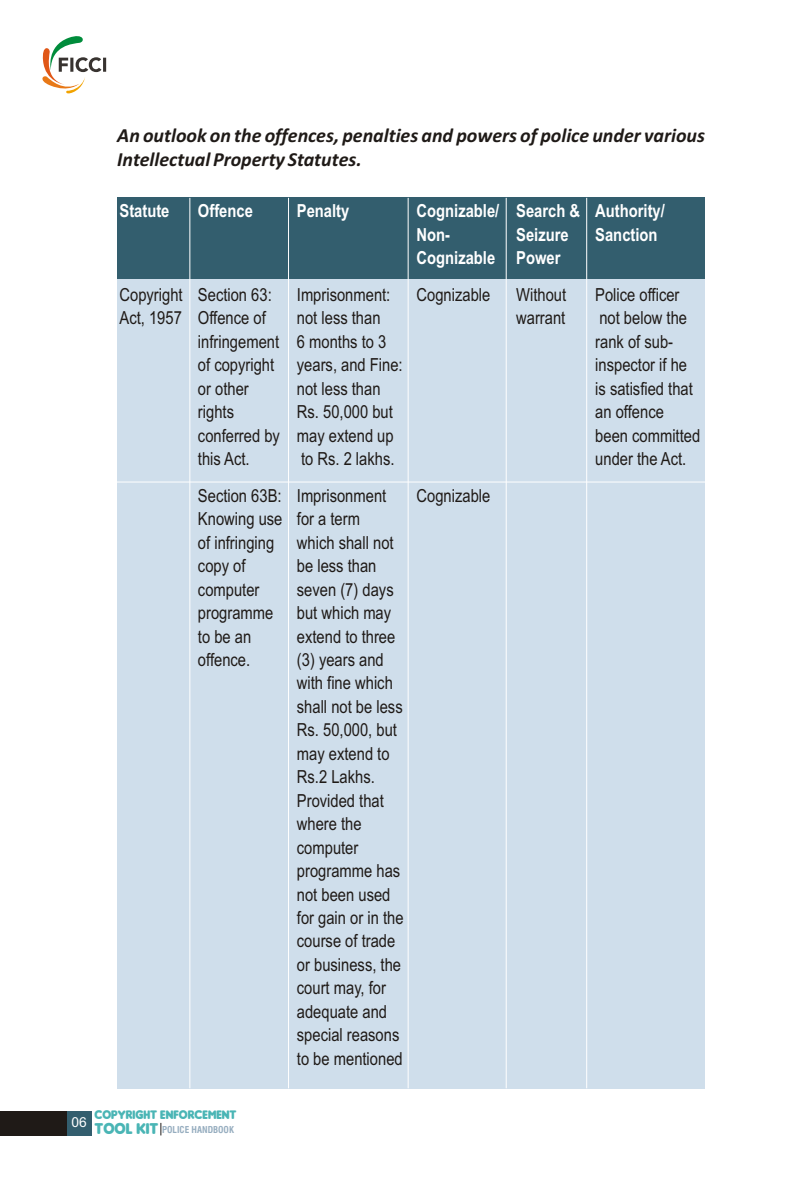
<style>
.page{position:relative;width:798px;height:1188px;background:#fff}
.page>*{position:absolute;margin:0;border:0;box-sizing:border-box;transform-origin:0 0}
.t1{font:italic 700 20px/24.4px "Calibri";color:#1f1a17}
.t2{font:18px/23.4px "Arial Narrow";color:#1f1a17}
.t3{font:700 18px/23.6px "Arial Narrow";color:#fff}
.t4{font:16.4px "Insaniburger";color:#4ab5b5;scale:.93 1}
.t5{font:13.8px "Arial";color:#fff}
.t6{font:13px "Insaniburger";color:#4ab5b5;scale:.93 1}
.t7{font:700 condensed 9.2px "Swiss 721 BT";color:#96adbf}
</style>
<div class="page">
<svg style="left:42px;top:36px;width:64px;height:58px"></svg>
<div style="left:0;top:1110px;width:92px;height:25px;background:#335e6e"></div>
<div style="left:0;top:1110px;width:66px;height:25px;background:#1f1a17"></div>
<svg style="left:161px;top:1123px;width:1px;height:12px"></svg>
<div style="left:117px;top:198px;width:588px;height:890px;background:#cfdeeb"></div>
<div style="left:117px;top:198px;width:588px;height:81px;background:#335e6e"></div>
<hr style="left:189px;top:198px;width:1px;height:890px;background:#fff">
<hr style="left:288px;top:198px;width:1px;height:890px;background:#fff">
<hr style="left:408px;top:198px;width:1px;height:890px;background:#fff">
<hr style="left:506px;top:198px;width:1px;height:890px;background:#fff">
<hr style="left:586px;top:198px;width:1px;height:890px;background:#fff">
<hr style="left:116px;top:481px;width:590px;height:1px;background:#fff">
<p class="t1" style="left:117px;top:125px;width:589px">An outlook on the offences, penalties and powers of police under various<br>Intellectual Property Statutes.</p>
<p class="t3" style="left:120px;top:200px;width:52px">Statute</p>
<p class="t3" style="left:198px;top:200px;width:56px">Offence</p>
<p class="t3" style="left:297px;top:200px;width:54px">Penalty</p>
<p class="t3" style="left:417px;top:200px;width:250px">Cognizable/ Search &amp; Authority/<br>Non-</p>
<p class="t3" style="left:516px;top:224px;width:54px">Seizure</p>
<p class="t3" style="left:595px;top:224px;width:64px">Sanction</p>
<p class="t3" style="left:417px;top:248px;width:145px">Cognizable Power</p>
<p class="t2" style="left:120px;top:285px;width:154px">Copyright Section 63:</p>
<p class="t2" style="left:297px;top:285px;width:95px">Imprisonment:</p>
<p class="t2" style="left:417px;top:285px;width:75px">Cognizable</p>
<p class="t2" style="left:516px;top:285px;width:52px">Without</p>
<p class="t2" style="left:595px;top:285px;width:86px">Police officer</p>
<p class="t2" style="left:120px;top:308px;width:148px">Act, 1957 Offence of</p>
<p class="t2" style="left:297px;top:308px;width:85px">not less than</p>
<p class="t2" style="left:516px;top:308px;width:51px">warrant</p>
<p class="t2" style="left:599px;top:308px;width:89px">not below the</p>
<p class="t2" style="left:198px;top:331px;width:190px">infringement 6 months to 3</p>
<p class="t2" style="left:595px;top:331px;width:79px">rank of sub-</p>
<p class="t2" style="left:198px;top:355px;width:78px">of copyright</p>
<p class="t2" style="left:297px;top:355px;width:107px">years, and Fine:</p>
<p class="t2" style="left:595px;top:355px;width:93px">inspector if he</p>
<p class="t2" style="left:198px;top:378px;width:52px">or other</p>
<p class="t2" style="left:297px;top:378px;width:85px">not less than</p>
<p class="t2" style="left:595px;top:378px;width:99px">is satisfied that</p>
<p class="t2" style="left:198px;top:402px;width:38px">rights</p>
<p class="t2" style="left:297px;top:402px;width:98px">Rs. 50,000 but</p>
<p class="t2" style="left:595px;top:402px;width:70px">an offence</p>
<p class="t2" style="left:198px;top:425px;width:197px">conferred by may extend up</p>
<p class="t2" style="left:595px;top:425px;width:107px">been committed</p>
<p class="t2" style="left:198px;top:449px;width:53px">this Act.</p>
<p class="t2" style="left:301px;top:449px;width:95px">to Rs. 2 lakhs.</p>
<p class="t2" style="left:595px;top:449px;width:93px">under the Act.</p>
<p class="t2" style="left:198px;top:485px;width:190px">Section 63B: Imprisonment</p>
<p class="t2" style="left:417px;top:485px;width:75px">Cognizable</p>
<p class="t2" style="left:198px;top:509px;width:164px">Knowing use for a term of infringing</p>
<p class="t2" style="left:297px;top:532px;width:98px">which shall not</p>
<p class="t2" style="left:198px;top:556px;width:49px">copy of</p>
<p class="t2" style="left:297px;top:556px;width:81px">be less than</p>
<p class="t2" style="left:198px;top:579px;width:63px">computer</p>
<p class="t2" style="left:297px;top:579px;width:98px">seven (7) days</p>
<p class="t2" style="left:198px;top:602px;width:77px">programme</p>
<p class="t2" style="left:297px;top:602px;width:96px">but which may</p>
<p class="t2" style="left:198px;top:626px;width:55px">to be an</p>
<p class="t2" style="left:297px;top:626px;width:100px">extend to three</p>
<p class="t2" style="left:198px;top:649px;width:54px">offence.</p>
<p class="t2" style="left:297px;top:649px;width:108px">(3) years and with fine which shall not be less<br>Rs. 50,000, but may extend to<br>Rs.2 Lakhs.<br>Provided that where the computer programme has not been used for gain or in the course of trade or business, the court may, for adequate and special reasons to be mentioned</p>
<p class="t5" style="left:72px;top:1116px;width:17px">06</p>
<p class="t6" style="left:94px;top:1109px;width:154px">COPYRIGHT ENFORCEMENT</p>
<p class="t4" style="left:94px;top:1122px;width:70px">TOOL KIT</p>
<p class="t7" style="left:162px;top:1125px;width:73px">POLICE HANDBOOK</p>
</div>
